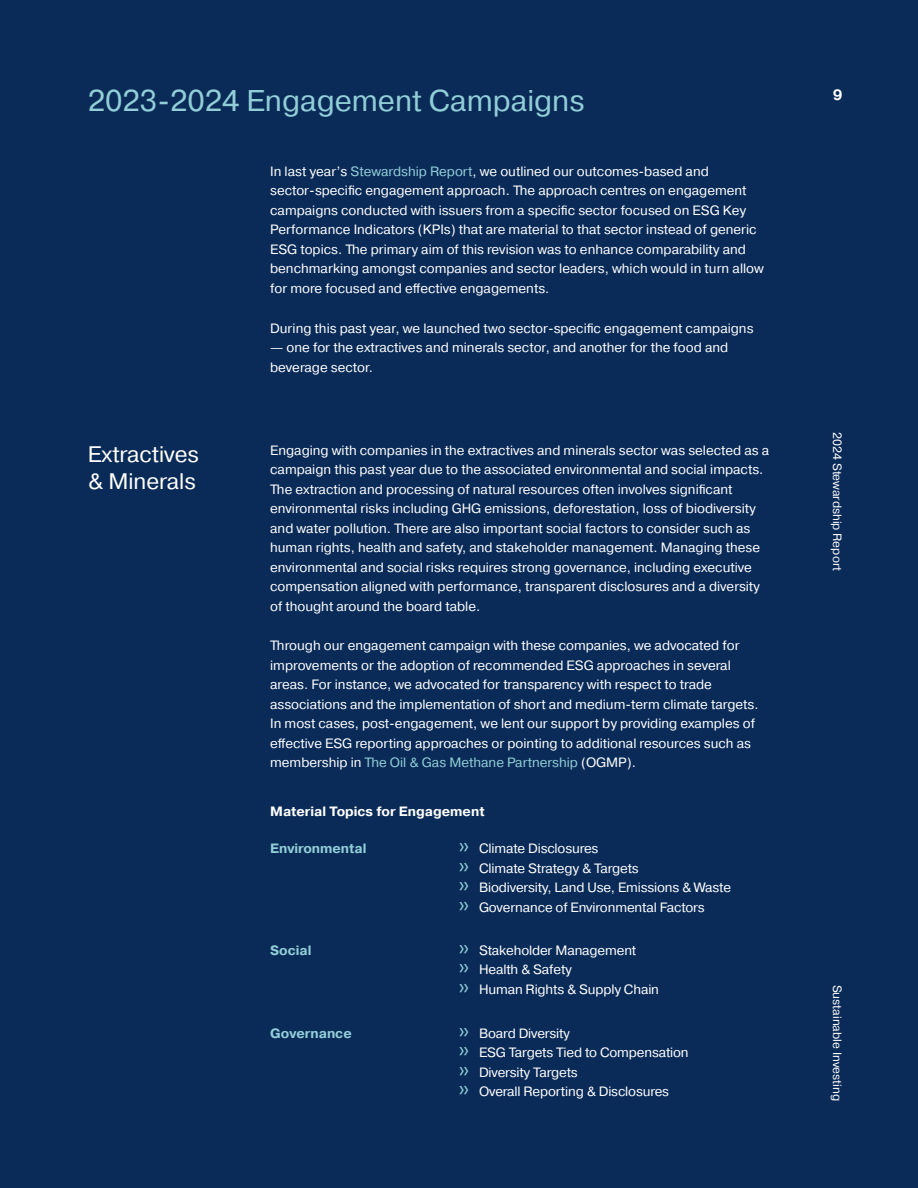
<style>
.page{position:relative;width:918px;height:1188px;background:#0a2b58}
.page>*{position:absolute;margin:0;border:0;box-sizing:border-box;transform-origin:0 0}
.t1{font:30px "Pragmatica";color:#91ced7}
.t2{font:22.5px/27px "Pragmatica";color:#fff}
.t3{font:700 15px "Pragmatica";color:#fff}
.t4{font:13.5px/19.5px "Pragmatica";color:#fff}
.t5{font:700 13.5px "Pragmatica";color:#91ced7}
.t6{font:700 13.5px "Pragmatica";color:#fff}
.t7{font:12px "Pragmatica";color:#fff}
.s1{color:#91ced7}
.s2{font-family:"Obvia Condensed";font-weight:300;font-size:22.5px;color:#91ced7}
</style>
<div class="page">
<h1 class="t1" style="left:88px;top:82px;width:498px">2023-2024 Engagement Campaigns</h1>
<h2 class="t2" style="left:88px;top:441px;width:113px">Extractives &amp; Minerals</h2>
<p class="t4" style="left:270px;top:162px;width:495px">In last year’s <span class="s1">Stewardship Report</span>, we outlined our outcomes-based and sector-specific engagement approach. The approach centres on engagement campaigns conducted with issuers from a specific sector focused on ESG Key Performance Indicators (KPIs) that are material to that sector instead of generic ESG topics. The primary aim of this revision was to enhance comparability and benchmarking amongst companies and sector leaders, which would in turn allow for more focused and effective engagements.</p>
<p class="t4" style="left:270px;top:318px;width:485px">During this past year, we launched two sector-specific engagement campaigns</p>
<p class="t4" style="left:270px;top:338px;width:460px">— one for the extractives and minerals sector, and another for the food and beverage sector.</p>
<p class="t4" style="left:270px;top:440px;width:501px">Engaging with companies in the extractives and minerals sector was selected as a campaign this past year due to the associated environmental and social impacts.<br>The extraction and processing of natural resources often involves significant environmental risks including GHG emissions, deforestation, loss of biodiversity and water pollution. There are also important social factors to consider such as human rights, health and safety, and stakeholder management. Managing these environmental and social risks requires strong governance, including executive compensation aligned with performance, transparent disclosures and a diversity of thought around the board table.</p>
<p class="t4" style="left:270px;top:636px;width:490px">Through our engagement campaign with these companies, we advocated for improvements or the adoption of recommended ESG approaches in several areas. For instance, we advocated for transparency with respect to trade associations and the implementation of short and medium-term climate targets.<br>In most cases, post-engagement, we lent our support by providing examples of effective ESG reporting approaches or pointing to additional resources such as membership in <span class="s1">The Oil &amp; Gas Methane Partnership</span> (OGMP).</p>
<p class="t6" style="left:270px;top:803px;width:216px">Material Topics for Engagement</p>
<p class="t5" style="left:270px;top:840px;width:98px">Environmental</p>
<p class="t5" style="left:270px;top:941px;width:43px">Social</p>
<p class="t5" style="left:270px;top:1024px;width:83px">Governance</p>
<p class="t4" style="left:459px;top:839px;width:274px"><span class="s2">»</span> Climate Disclosures<br><span class="s2">»</span> Climate Strategy &amp; Targets<br><span class="s2">»</span> Biodiversity, Land Use, Emissions &amp; Waste <span class="s2">»</span> Governance of Environmental Factors</p>
<p class="t4" style="left:459px;top:941px;width:202px"><span class="s2">»</span> Stakeholder Management<br><span class="s2">»</span> Health &amp; Safety<br><span class="s2">»</span> Human Rights &amp; Supply Chain</p>
<p class="t4" style="left:459px;top:1024px;width:231px"><span class="s2">»</span> Board Diversity<br><span class="s2">»</span> ESG Targets Tied to Compensation <span class="s2">»</span> Diversity Targets<br><span class="s2">»</span> Overall Reporting &amp; Disclosures</p>
<p class="t3" style="left:833px;top:85px;width:11px">9</p>
<p class="t7" style="left:845px;top:432px;width:141px;rotate:90deg">2024 Stewardship Report</p>
<p class="t7" style="left:845px;top:985px;width:118px;rotate:90deg">Sustainable Investing</p>
</div>
